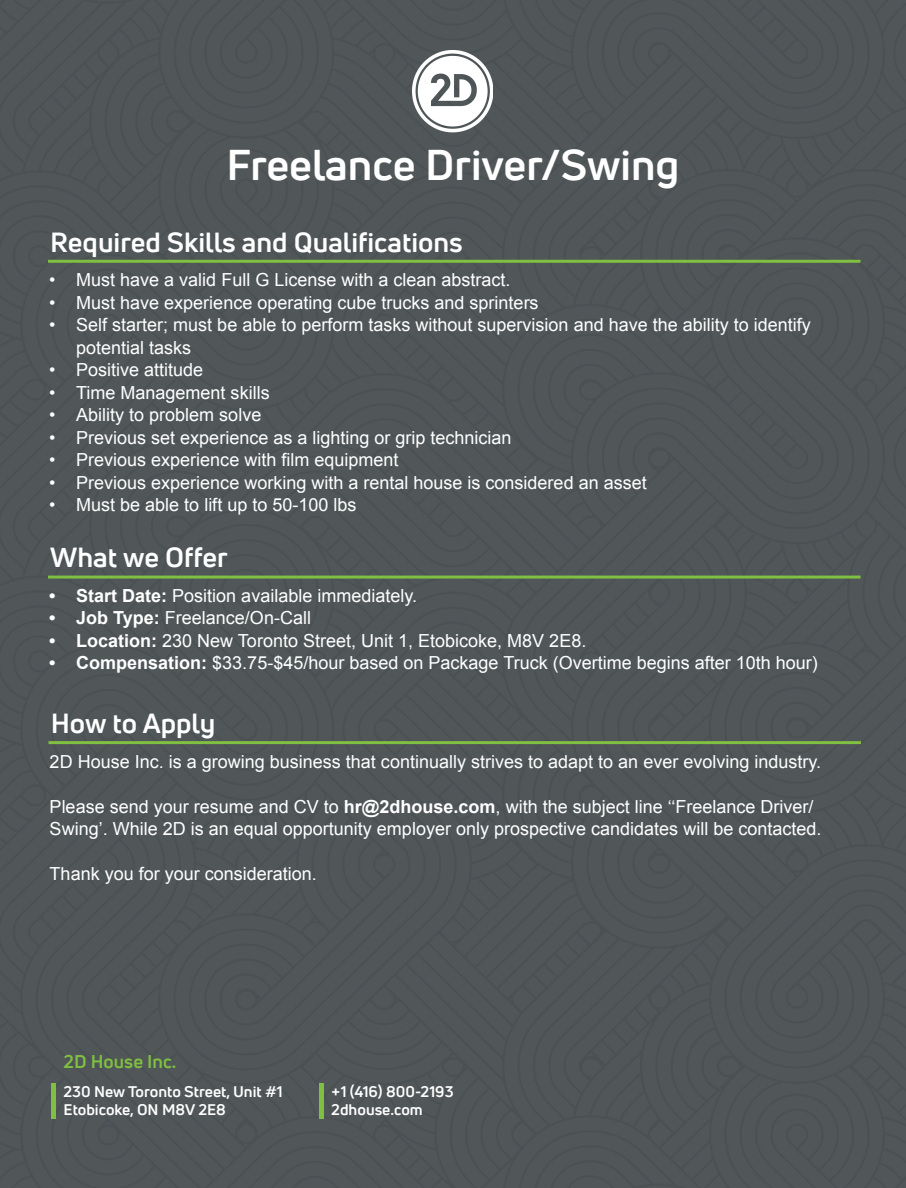
<style>
.page{position:relative;width:906px;height:1188px;background:#fff}
.page>*{position:absolute;margin:0;border:0;box-sizing:border-box;transform-origin:0 0}
.t1{font:700 42px "Uni Neue";color:#fff;scale:1.04 1}
.t2{font:700 27px "Uni Neue";color:#fff;scale:1.04 1}
.t3{font:18px/22.5px "Arial";color:#fff}
.t4{font:700 18px "Uni Neue";color:#7fbf41;scale:1.04 1}
.t5{font:700 15px/18px "Uni Neue";color:#fff;scale:1.04 1}
.s1{font-weight:700}
</style>
<div class="page">
<div style="left:0;top:0;width:905px;height:1188px;background:#515759"></div>
<hr style="left:51px;top:1084px;width:4px;height:35px;background:#7fbf41">
<hr style="left:319px;top:1084px;width:4px;height:35px;background:#7fbf41">
<hr style="left:48px;top:260px;width:812px;height:3px;background:#7fbf41">
<hr style="left:48px;top:576px;width:812px;height:3px;background:#7fbf41">
<hr style="left:48px;top:741px;width:812px;height:3px;background:#7fbf41">
<img style="left:412px;top:51px;width:81px;height:82px">
<h1 class="t1" style="left:226px;top:139px;width:437px">Freelance Driver/Swing</h1>
<h2 class="t2" style="left:50px;top:225px;width:398px">Required Skills and Qualifications</h2>
<p class="t3" style="left:49px;top:269px;width:463px">• Must have a valid Full G License with a clean abstract.</p>
<p class="t3" style="left:49px;top:291px;width:491px">• Must have experience operating cube trucks and sprinters</p>
<p class="t3" style="left:76px;top:314px;width:736px;text-indent:-27px">• Self starter; must be able to perform tasks without supervision and have the ability to identify potential tasks</p>
<p class="t3" style="left:49px;top:359px;width:156px">• Positive attitude</p>
<p class="t3" style="left:49px;top:381px;width:222px">• Time Management skills</p>
<p class="t3" style="left:49px;top:404px;width:214px">• Ability to problem solve</p>
<p class="t3" style="left:49px;top:426px;width:464px">• Previous set experience as a lighting or grip technician</p>
<p class="t3" style="left:49px;top:449px;width:351px">• Previous experience with film equipment</p>
<p class="t3" style="left:49px;top:471px;width:599px">• Previous experience working with a rental house is considered an asset</p>
<p class="t3" style="left:49px;top:494px;width:309px">• Must be able to lift up to 50-100 lbs</p>
<h2 class="t2" style="left:50px;top:541px;width:172px">What we Offer</h2>
<p class="t3" style="left:49px;top:585px;width:369px"><span class="s1">• Start Date:</span> Position available immediately.</p>
<p class="t3" style="left:49px;top:607px;width:263px"><span class="s1">• Job Type:</span> Freelance/On-Call</p>
<p class="t3" style="left:49px;top:630px;width:538px"><span class="s1">• Location:</span> 230 New Toronto Street, Unit 1, Etobicoke, M8V 2E8.</p>
<p class="t3" style="left:49px;top:652px;width:770px"><span class="s1">• Compensation:</span> $33.75-$45/hour based on Package Truck (Overtime begins after 10th hour)</p>
<h2 class="t2" style="left:51px;top:706px;width:160px">How to Apply</h2>
<p class="t3" style="left:50px;top:750px;width:773px">2D House Inc. is a growing business that continually strives to adapt to an ever evolving industry.</p>
<p class="t3" style="left:50px;top:795px;width:773px">Please send your resume and CV to <span class="s1">hr@2dhouse.com</span>, with the subject line ‘‘Freelance Driver/<br>Swing’. While 2D is an equal opportunity employer only prospective candidates will be contacted.</p>
<p class="t3" style="left:50px;top:863px;width:269px">Thank you for your consideration.</p>
<p class="t4" style="left:64px;top:1050px;width:110px">2D House Inc.</p>
<p class="t5" style="left:64px;top:1083px;width:212px">230 New Toronto Street, Unit #1<br>Etobicoke, ON M8V 2E8</p>
<p class="t5" style="left:331px;top:1083px;width:119px">+1 (416) 800-2193<br>2dhouse.com</p>
</div>
